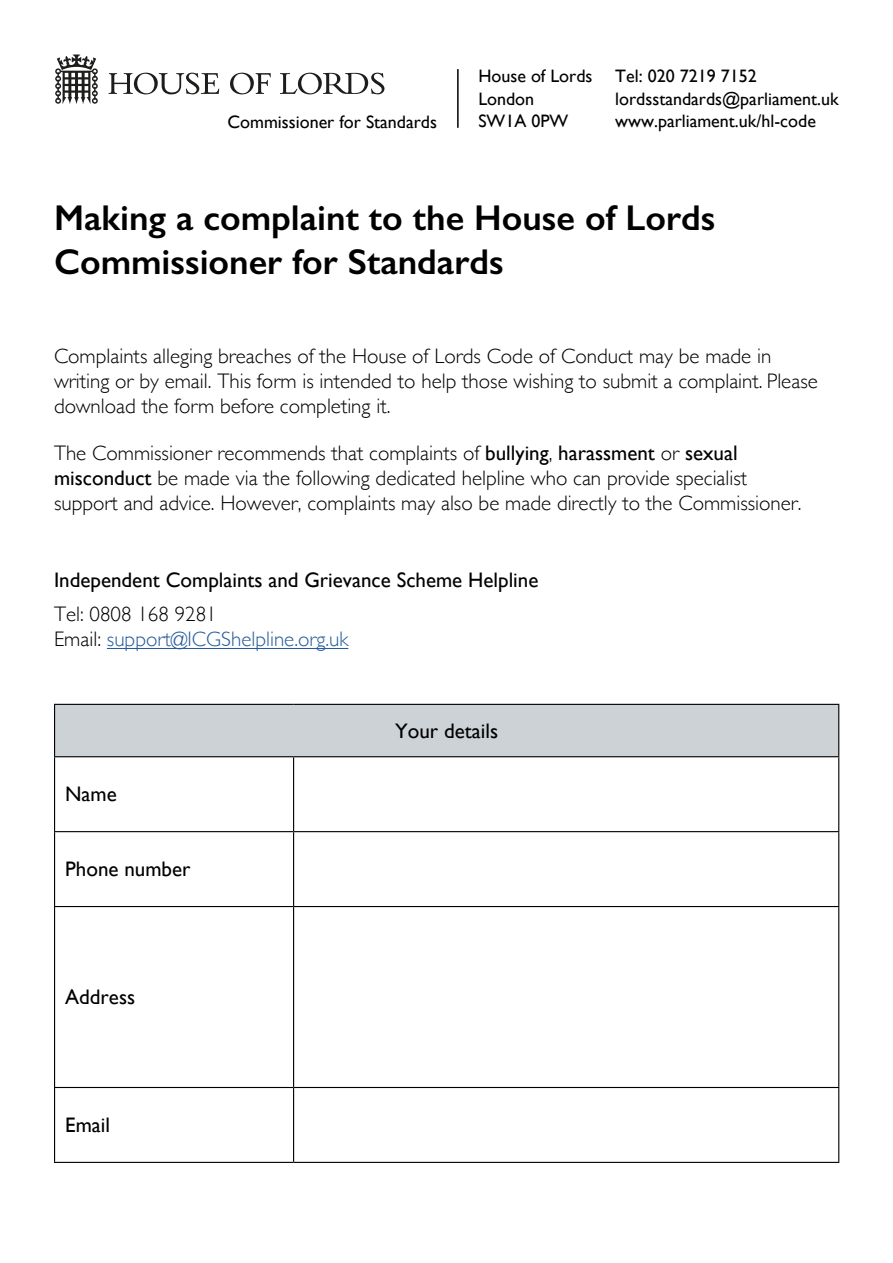
<style>
.page{position:relative;width:893px;height:1263px;background:#fff}
.page>*{position:absolute;margin:0;border:0;box-sizing:border-box;transform-origin:0 0}
.t1{font:600 36px/43.2px "Gill Sans";color:#000}
.t2{font:300 21px/25.2px "Gill Sans";color:#000}
.t3{font:21px "Gill Sans";color:#000}
.t4{font:300 21px "Gill Sans";color:#275b9b}
.t5{font:18px "Gill Sans";color:#000}
.s1{font-weight:400}
.s2{color:#000}
</style>
<div class="page">
<svg style="left:280px;top:73px;width:104px;height:21px"></svg>
<svg style="left:109px;top:73px;width:110px;height:21px"></svg>
<svg style="left:230px;top:73px;width:41px;height:21px"></svg>
<svg style="left:55px;top:54px;width:43px;height:50px"></svg>
<hr style="left:457px;top:69px;width:2px;height:59px;background:#000">
<hr style="left:107px;top:648px;width:241px;height:1px;background:#275b9b">
<div style="left:55px;top:704px;width:784px;height:53px;background:#cdd2d6"></div>
<hr style="left:54px;top:704px;width:240px;height:1px;background:#000">
<hr style="left:54px;top:705px;width:1px;height:51px;background:#000">
<hr style="left:294px;top:704px;width:545px;height:1px;background:#000">
<hr style="left:838px;top:705px;width:1px;height:51px;background:#000">
<hr style="left:54px;top:756px;width:240px;height:1px;background:#000">
<hr style="left:54px;top:757px;width:1px;height:74px;background:#000">
<hr style="left:294px;top:756px;width:545px;height:1px;background:#000">
<hr style="left:293px;top:757px;width:1px;height:74px;background:#000">
<hr style="left:838px;top:757px;width:1px;height:74px;background:#000">
<hr style="left:54px;top:831px;width:240px;height:1px;background:#000">
<hr style="left:54px;top:832px;width:1px;height:74px;background:#000">
<hr style="left:294px;top:831px;width:545px;height:1px;background:#000">
<hr style="left:293px;top:832px;width:1px;height:74px;background:#000">
<hr style="left:838px;top:832px;width:1px;height:74px;background:#000">
<hr style="left:54px;top:906px;width:240px;height:1px;background:#000">
<hr style="left:54px;top:907px;width:1px;height:180px;background:#000">
<hr style="left:294px;top:906px;width:545px;height:1px;background:#000">
<hr style="left:293px;top:907px;width:1px;height:180px;background:#000">
<hr style="left:838px;top:907px;width:1px;height:180px;background:#000">
<hr style="left:54px;top:1087px;width:240px;height:1px;background:#000">
<hr style="left:54px;top:1088px;width:1px;height:74px;background:#000">
<hr style="left:294px;top:1087px;width:545px;height:1px;background:#000">
<hr style="left:293px;top:1088px;width:1px;height:74px;background:#000">
<hr style="left:838px;top:1088px;width:1px;height:74px;background:#000">
<hr style="left:54px;top:1162px;width:240px;height:1px;background:#000">
<hr style="left:294px;top:1162px;width:545px;height:1px;background:#000">
<p class="t5" style="left:478px;top:66px;width:116px">House of Lords</p>
<p class="t5" style="left:478px;top:88px;width:57px">London</p>
<p class="t5" style="left:478px;top:111px;width:91px">SW1A 0PW</p>
<p class="t5" style="left:615px;top:66px;width:143px">Tel: 020 7219 7152</p>
<p class="t5" style="left:615px;top:88px;width:225px">lordsstandards@parliament.uk</p>
<p class="t5" style="left:228px;top:111px;width:211px">Commissioner for Standards</p>
<p class="t5" style="left:615px;top:111px;width:202px">www.parliament.uk/hl-code</p>
<p class="t1" style="left:54px;top:196px;width:663px">Making a complaint to the House of Lords<br>Commissioner for Standards</p>
<p class="t2" style="left:54px;top:342px;width:765px">Complaints alleging breaches of the House of Lords Code of Conduct may be made in writing or by email. This form is intended to help those wishing to submit a complaint. Please download the form before completing it.</p>
<p class="t2" style="left:54px;top:439px;width:685px">The Commissioner recommends that complaints of <span class="s1">bullying</span>, <span class="s1">harassment</span> or <span class="s1">sexual</span></p>
<p class="t2" style="left:54px;top:464px;width:695px"><span class="s1">misconduct</span> be made via the following dedicated helpline who can provide specialist</p>
<p class="t2" style="left:54px;top:489px;width:749px">support and advice. However, complaints may also be made directly to the Commissioner.</p>
<p class="t3" style="left:54px;top:567px;width:486px">Independent Complaints and Grievance Scheme Helpline</p>
<p class="t2" style="left:54px;top:600px;width:164px">Tel: 0808 168 9281</p>
<p class="t4" style="left:54px;top:622px;width:296px"><span class="s2">Email:</span> support@ICGShelpline.org.uk</p>
<p class="t3" style="left:65px;top:782px;width:53px">Name</p>
<p class="t3" style="left:65px;top:857px;width:127px">Phone number</p>
<p class="t3" style="left:65px;top:985px;width:71px">Address</p>
<p class="t3" style="left:65px;top:1113px;width:46px">Email</p>
<p class="t3" style="left:395px;top:718px;width:104px">Your details</p>
</div>
